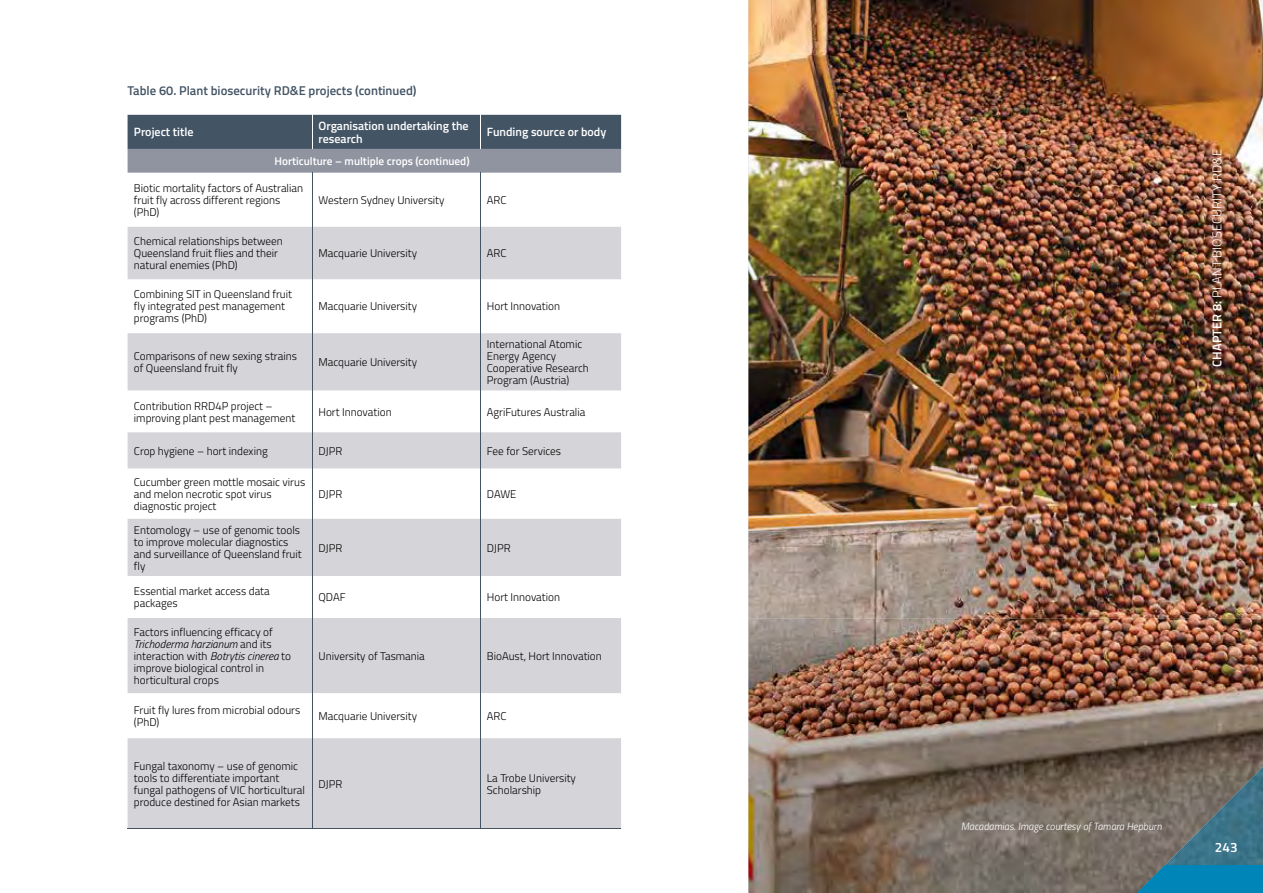
<style>
.page{position:relative;width:1263px;height:893px;background:#fff}
.page>*{position:absolute;margin:0;border:0;box-sizing:border-box;transform-origin:0 0}
.t1{font:600 13.5px "Titillium";color:#fff}
.t2{font:600 12.75px "Titillium";color:#435465}
.t3{font:300 12.75px "Titillium";letter-spacing:.01em;color:#fff}
.t4{font:600 12px/12.3px "Titillium";color:#fff}
.t5{font:300 11.25px/12px "Titillium";color:#000}
.t6{font:600 11.25px "Titillium";color:#fff}
.t7{font:italic 300 10.5px "Titillium";color:#fff}
.s1{font-style:italic}
.s2{font-weight:600}
</style>
<div class="page">
<img style="left:748px;top:0;width:515px;height:619px">
<img style="left:748px;top:619px;width:515px;height:274px">
<img style="left:1137px;top:767px;width:126px;height:98px">
<svg style="left:1137px;top:865px;width:126px;height:28px;background:#0c82ae"></svg>
<img style="left:1204px;top:142px;width:25px;height:232px">
<svg style="left:128px;top:115px;width:493px;height:58px;background:#636f7e"></svg>
<svg style="left:128px;top:227px;width:493px;height:601px;fill:#d5d5d9"></svg>
<hr style="left:312px;top:115px;width:1px;height:34px;background:#fff">
<hr style="left:480px;top:115px;width:1px;height:34px;background:#fff">
<hr style="left:312px;top:173px;width:1px;height:54px;background:#435465">
<hr style="left:480px;top:173px;width:1px;height:54px;background:#435465">
<hr style="left:312px;top:227px;width:1px;height:52px;background:#435465">
<hr style="left:480px;top:227px;width:1px;height:52px;background:#435465">
<hr style="left:312px;top:279px;width:1px;height:54px;background:#435465">
<hr style="left:480px;top:279px;width:1px;height:54px;background:#435465">
<hr style="left:312px;top:333px;width:1px;height:57px;background:#435465">
<hr style="left:480px;top:333px;width:1px;height:57px;background:#435465">
<hr style="left:312px;top:390px;width:1px;height:42px;background:#435465">
<hr style="left:480px;top:390px;width:1px;height:42px;background:#435465">
<hr style="left:312px;top:432px;width:1px;height:36px;background:#435465">
<hr style="left:480px;top:432px;width:1px;height:36px;background:#435465">
<hr style="left:312px;top:468px;width:1px;height:51px;background:#435465">
<hr style="left:480px;top:468px;width:1px;height:51px;background:#435465">
<hr style="left:312px;top:519px;width:1px;height:57px;background:#435465">
<hr style="left:480px;top:519px;width:1px;height:57px;background:#435465">
<hr style="left:312px;top:576px;width:1px;height:42px;background:#435465">
<hr style="left:480px;top:576px;width:1px;height:42px;background:#435465">
<hr style="left:312px;top:618px;width:1px;height:75px;background:#435465">
<hr style="left:480px;top:618px;width:1px;height:75px;background:#435465">
<hr style="left:312px;top:693px;width:1px;height:45px;background:#435465">
<hr style="left:480px;top:693px;width:1px;height:45px;background:#435465">
<hr style="left:312px;top:738px;width:1px;height:90px;background:#435465">
<hr style="left:480px;top:738px;width:1px;height:90px;background:#435465">
<hr style="left:128px;top:828px;width:493px;height:1px;background:#435465">
<p class="t2" style="left:128px;top:81px;width:290px">Table 60. Plant biosecurity RD&amp;E projects (continued)</p>
<p class="t4" style="left:134px;top:125px;width:61px">Project title</p>
<p class="t4" style="left:318px;top:119px;width:152px">Organisation undertaking the research</p>
<p class="t4" style="left:487px;top:125px;width:121px">Funding source or body</p>
<p class="t6" style="left:275px;top:153px;width:197px">Horticulture – multiple crops (continued)</p>
<p class="t5" style="left:134px;top:181px;width:171px">Biotic mortality factors of Australian fruit fly across different regions (PhD)</p>
<p class="t5" style="left:318px;top:193px;width:128px">Western Sydney University</p>
<p class="t5" style="left:487px;top:193px;width:21px">ARC</p>
<p class="t5" style="left:134px;top:235px;width:150px">Chemical relationships between<br>Queensland fruit flies and their natural enemies (PhD)</p>
<p class="t5" style="left:134px;top:288px;width:160px">Combining SIT in Queensland fruit fly integrated pest management programs (PhD)</p>
<p class="t5" style="left:318px;top:247px;width:100px">Macquarie University</p>
<p class="t5" style="left:487px;top:247px;width:21px">ARC</p>
<p class="t5" style="left:318px;top:300px;width:100px">Macquarie University</p>
<p class="t5" style="left:487px;top:300px;width:75px">Hort Innovation</p>
<p class="t5" style="left:134px;top:350px;width:165px">Comparisons of new sexing strains of Queensland fruit fly</p>
<p class="t5" style="left:318px;top:356px;width:100px">Macquarie University</p>
<p class="t5" style="left:487px;top:338px;width:104px">International Atomic<br>Energy Agency<br>Cooperative Research<br>Program (Austria)</p>
<p class="t5" style="left:134px;top:399px;width:163px">Contribution RRD4P project – improving plant pest management</p>
<p class="t5" style="left:318px;top:405px;width:75px">Hort Innovation</p>
<p class="t5" style="left:487px;top:405px;width:100px">AgriFutures Australia</p>
<p class="t5" style="left:134px;top:444px;width:135px">Crop hygiene – hort indexing</p>
<p class="t5" style="left:318px;top:444px;width:25px">DJPR</p>
<p class="t5" style="left:487px;top:444px;width:76px">Fee for Services</p>
<p class="t5" style="left:134px;top:475px;width:173px">Cucumber green mottle mosaic virus and melon necrotic spot virus diagnostic project</p>
<p class="t5" style="left:318px;top:487px;width:25px">DJPR</p>
<p class="t5" style="left:487px;top:487px;width:31px">DAWE</p>
<p class="t5" style="left:134px;top:523px;width:169px">Entomology – use of genomic tools to improve molecular diagnostics and surveillance of Queensland fruit fly</p>
<p class="t5" style="left:318px;top:541px;width:25px">DJPR</p>
<p class="t5" style="left:487px;top:541px;width:25px">DJPR</p>
<p class="t5" style="left:134px;top:585px;width:137px">Essential market access data packages</p>
<p class="t5" style="left:318px;top:591px;width:29px">QDAF</p>
<p class="t5" style="left:487px;top:591px;width:75px">Hort Innovation</p>
<p class="t5" style="left:134px;top:625px;width:159px">Factors influencing efficacy of<br><span class="s1">Trichoderma harzianum</span> and its interaction with <span class="s1">Botrytis cinerea</span> to improve biological control in horticultural crops</p>
<p class="t5" style="left:318px;top:649px;width:108px">University of Tasmania</p>
<p class="t5" style="left:487px;top:649px;width:116px">BioAust, Hort Innovation</p>
<p class="t5" style="left:134px;top:703px;width:168px">Fruit fly lures from microbial odours (PhD)</p>
<p class="t5" style="left:318px;top:709px;width:100px">Macquarie University</p>
<p class="t5" style="left:487px;top:709px;width:21px">ARC</p>
<p class="t5" style="left:134px;top:759px;width:173px">Fungal taxonomy – use of genomic tools to differentiate important fungal pathogens of VIC horticultural produce destined for Asian markets</p>
<p class="t5" style="left:318px;top:777px;width:25px">DJPR</p>
<p class="t5" style="left:487px;top:771px;width:91px">La Trobe University<br>Scholarship</p>
<p class="t3" style="left:1208px;top:367px;width:219px;rotate:-90deg"><span class="s2">CHAPTER 8:</span> PLANT BIOSECURITY RD&amp;E</p>
<p class="t7" style="left:961px;top:818px;width:202px">Macadamias. Image courtesy of Tamara Hepburn</p>
<p class="t1" style="left:1215px;top:837px;width:24px">243</p>
</div>
